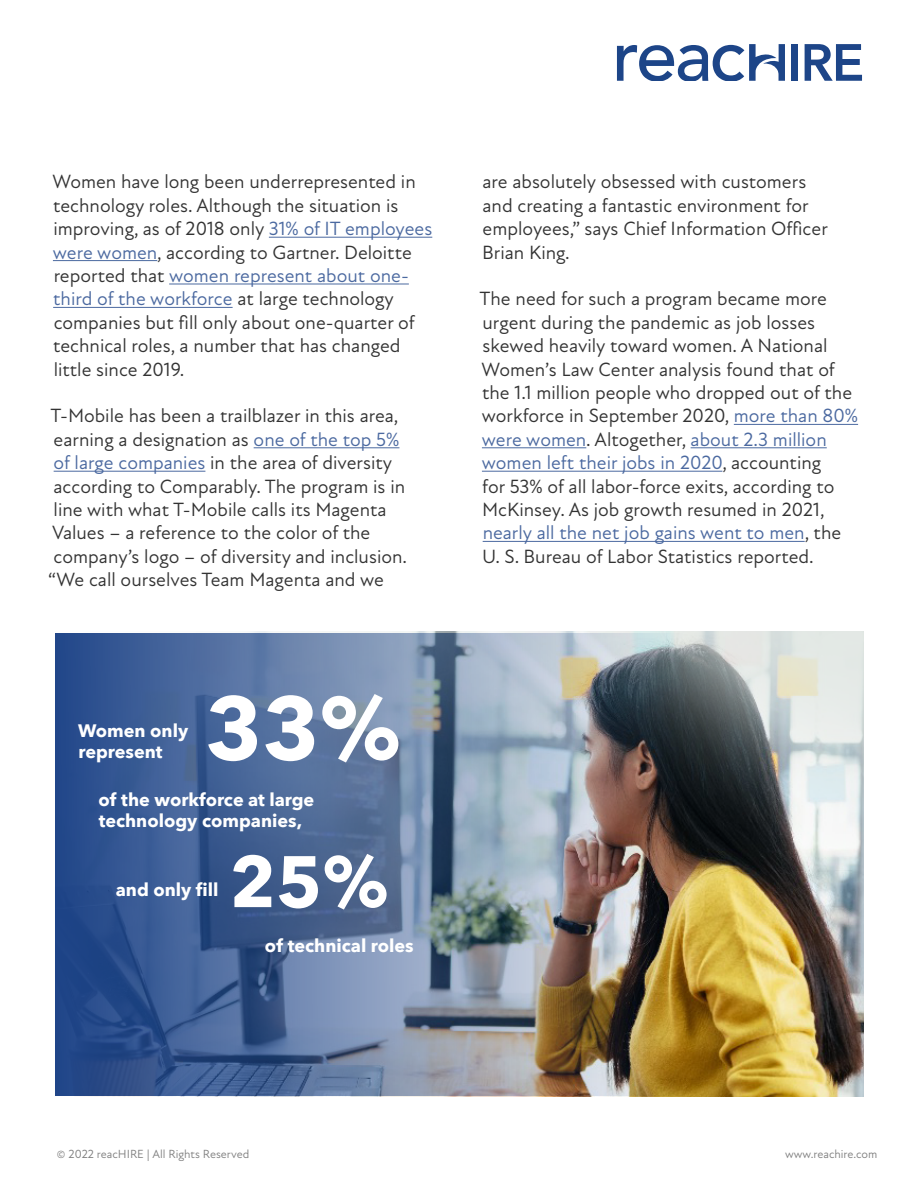
<style>
.page{position:relative;width:918px;height:1188px;background:#fff}
.page>*{position:absolute;margin:0;border:0;box-sizing:border-box;transform-origin:0 0}
.t1{font:700 88.5px "Avenir Next";color:#fff}
.t2{font:700 72px "Avenir Next";color:#fff}
.t3{font:19.5px/23.4px "New Atten";color:#333}
.t4{font:700 18px/21.6px "Avenir Next";color:#fff}
.t5{font:12px "New Atten";color:#808080}
.s1{color:#4b69a0}
</style>
<div class="page">
<img style="left:55px;top:631px;width:808px;height:465px">
<hr style="left:269px;top:237px;width:163px;height:1px;background:#4b69a0">
<hr style="left:53px;top:260px;width:104px;height:1px;background:#4b69a0">
<hr style="left:169px;top:284px;width:240px;height:1px;background:#4b69a0">
<hr style="left:53px;top:307px;width:180px;height:1px;background:#4b69a0">
<hr style="left:254px;top:447px;width:145px;height:1px;background:#4b69a0">
<hr style="left:54px;top:471px;width:151px;height:1px;background:#4b69a0">
<svg style="left:617px;top:44px;width:168px;height:37px"></svg>
<div style="left:792px;top:44px;width:6px;height:37px;background:#1d4588"></div>
<svg style="left:805px;top:44px;width:57px;height:37px"></svg>
<hr style="left:734px;top:424px;width:124px;height:1px;background:#4b69a0">
<hr style="left:482px;top:447px;width:104px;height:1px;background:#4b69a0">
<hr style="left:691px;top:447px;width:136px;height:1px;background:#4b69a0">
<hr style="left:482px;top:471px;width:240px;height:1px;background:#4b69a0">
<hr style="left:483px;top:541px;width:322px;height:1px;background:#4b69a0">
<p class="t3" style="left:52px;top:170px;width:381px">Women have long been underrepresented in technology roles. Although the situation is improving, as of 2018 only <span class="s1">31% of IT employees were women</span>, according to Gartner. Deloitte reported that <span class="s1">women represent about one&shy;third of the workforce</span> at large technology companies but fill only about one-quarter of technical roles, a number that has changed little since 2019.</p>
<p class="t3" style="left:48px;top:404px;width:360px">T-Mobile has been a trailblazer in this area, earning a designation as <span class="s1">one of the top 5% of large companies</span> in the area of diversity according to Comparably. The program is in line with what T-Mobile calls its Magenta Values – a reference to the color of the company’s logo – of diversity and inclusion. “We call ourselves Team Magenta and we</p>
<p class="t4" style="left:78px;top:719px;width:112px">Women only represent</p>
<h1 class="t1" style="left:205px;top:652px;width:196px">33%</h1>
<p class="t4" style="left:98px;top:788px;width:217px">of the workforce at large technology companies,</p>
<p class="t4" style="left:116px;top:879px;width:104px">and only fill</p>
<h2 class="t2" style="left:230px;top:820px;width:160px">25%</h2>
<p class="t4" style="left:265px;top:934px;width:150px">of technical roles</p>
<p class="t3" style="left:482px;top:170px;width:347px">are absolutely obsessed with customers and creating a fantastic environment for employees,” says Chief Information Officer Brian King.</p>
<p class="t3" style="left:479px;top:287px;width:380px">The need for such a program became more urgent during the pandemic as job losses skewed heavily toward women. A National Women’s Law Center analysis found that of the 1.1 million people who dropped out of the workforce in September 2020, <span class="s1">more than 80% were women</span>. Altogether, <span class="s1">about 2.3 million women left their jobs in 2020</span>, accounting<br>for 53% of all labor-force exits, according to McKinsey. As job growth resumed in 2021, <span class="s1">nearly all the net job gains went to men</span>, the U. S. Bureau of Labor Statistics reported.</p>
<p class="t5" style="left:57px;top:1147px;width:194px">© 2022 reacHIRE | All Rights Reserved</p>
<p class="t5" style="left:785px;top:1147px;width:94px">www.reachire.com</p>
</div>
